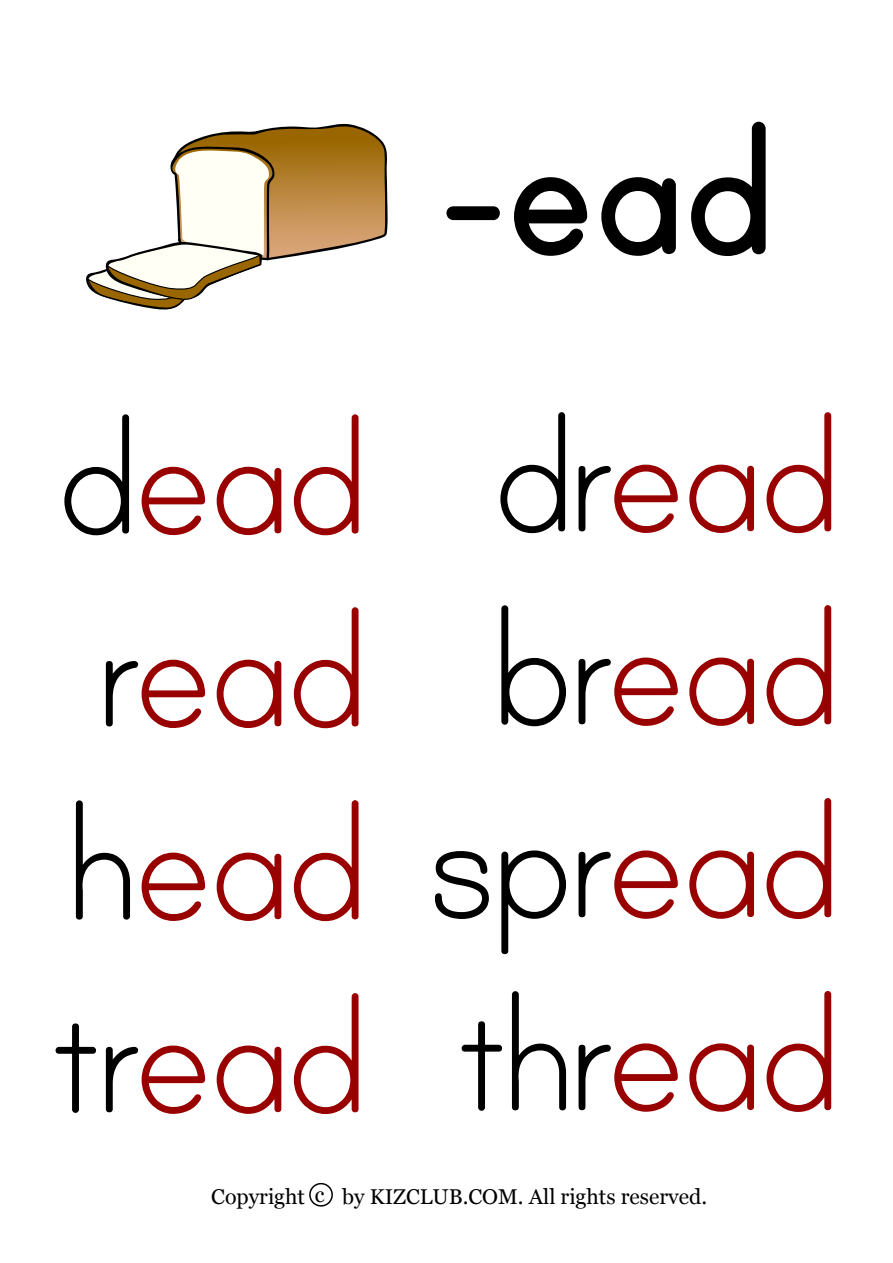
<style>
.page{position:relative;width:893px;height:1263px;background:#fff}
.page>*{position:absolute;margin:0;border:0;box-sizing:border-box;transform-origin:0 0}
.t1{font:700 219px "Print";color:#000}
.t2{font:192px/193.2px "Print Clearly";letter-spacing:-.06em;color:#900;text-align:right}
.t3{font:21.3px "Georgia";color:#000}
.s1{color:#000}
</style>
<div class="page">
<svg style="left:500px;top:412px;width:66px;height:122px"></svg>
<svg style="left:578px;top:464px;width:100px;height:69px"></svg>
<svg style="left:689px;top:464px;width:66px;height:69px"></svg>
<svg style="left:766px;top:412px;width:66px;height:122px"></svg>
<svg style="left:501px;top:605px;width:66px;height:122px"></svg>
<svg style="left:578px;top:657px;width:100px;height:69px"></svg>
<svg style="left:689px;top:657px;width:66px;height:69px"></svg>
<svg style="left:766px;top:605px;width:66px;height:122px"></svg>
<svg style="left:435px;top:851px;width:54px;height:68px"></svg>
<svg style="left:501px;top:850px;width:66px;height:105px"></svg>
<svg style="left:578px;top:850px;width:100px;height:69px"></svg>
<svg style="left:689px;top:850px;width:66px;height:69px"></svg>
<svg style="left:766px;top:798px;width:66px;height:121px"></svg>
<svg style="left:461px;top:1021px;width:42px;height:90px"></svg>
<svg style="left:511px;top:991px;width:56px;height:120px"></svg>
<svg style="left:578px;top:1043px;width:100px;height:69px"></svg>
<svg style="left:689px;top:1043px;width:66px;height:69px"></svg>
<svg style="left:766px;top:991px;width:66px;height:121px"></svg>
<svg style="left:64px;top:414px;width:66px;height:122px"></svg>
<svg style="left:141px;top:466px;width:65px;height:70px"></svg>
<svg style="left:216px;top:466px;width:66px;height:70px"></svg>
<svg style="left:293px;top:414px;width:66px;height:122px"></svg>
<svg style="left:105px;top:659px;width:101px;height:69px"></svg>
<svg style="left:216px;top:659px;width:66px;height:69px"></svg>
<svg style="left:293px;top:607px;width:66px;height:122px"></svg>
<svg style="left:75px;top:800px;width:55px;height:120px"></svg>
<svg style="left:141px;top:852px;width:65px;height:69px"></svg>
<svg style="left:216px;top:852px;width:66px;height:69px"></svg>
<svg style="left:293px;top:800px;width:66px;height:122px"></svg>
<svg style="left:55px;top:1023px;width:41px;height:90px"></svg>
<svg style="left:105px;top:1045px;width:101px;height:69px"></svg>
<svg style="left:216px;top:1045px;width:66px;height:69px"></svg>
<svg style="left:293px;top:993px;width:66px;height:122px"></svg>
<div style="left:309px;top:1183px;width:24px;height:23px;border:2px solid #000;border-radius:50%"></div>
<svg style="left:86px;top:123px;width:302px;height:187px"></svg>
<h1 class="t1" style="left:435px;top:89px;width:347px">-ead</h1>
<h2 class="t2" style="left:47px;top:377px;width:798px"><span class="s1">dr</span>ead<br><span class="s1">br</span>ead <span class="s1">spr</span>ead<br><span class="s1">tr</span>ead <span class="s1">thr</span>ead</h2>
<h2 class="t2" style="left:53px;top:379px;width:320px;text-align:justify"><span class="s1">d</span>ead <span class="s1">r</span>ead <span class="s1">h</span>ead</h2>
<p class="t3" style="left:211px;top:1181px;width:497px">Copyright c by KIZCLUB.COM. All rights reserved.</p>
</div>
